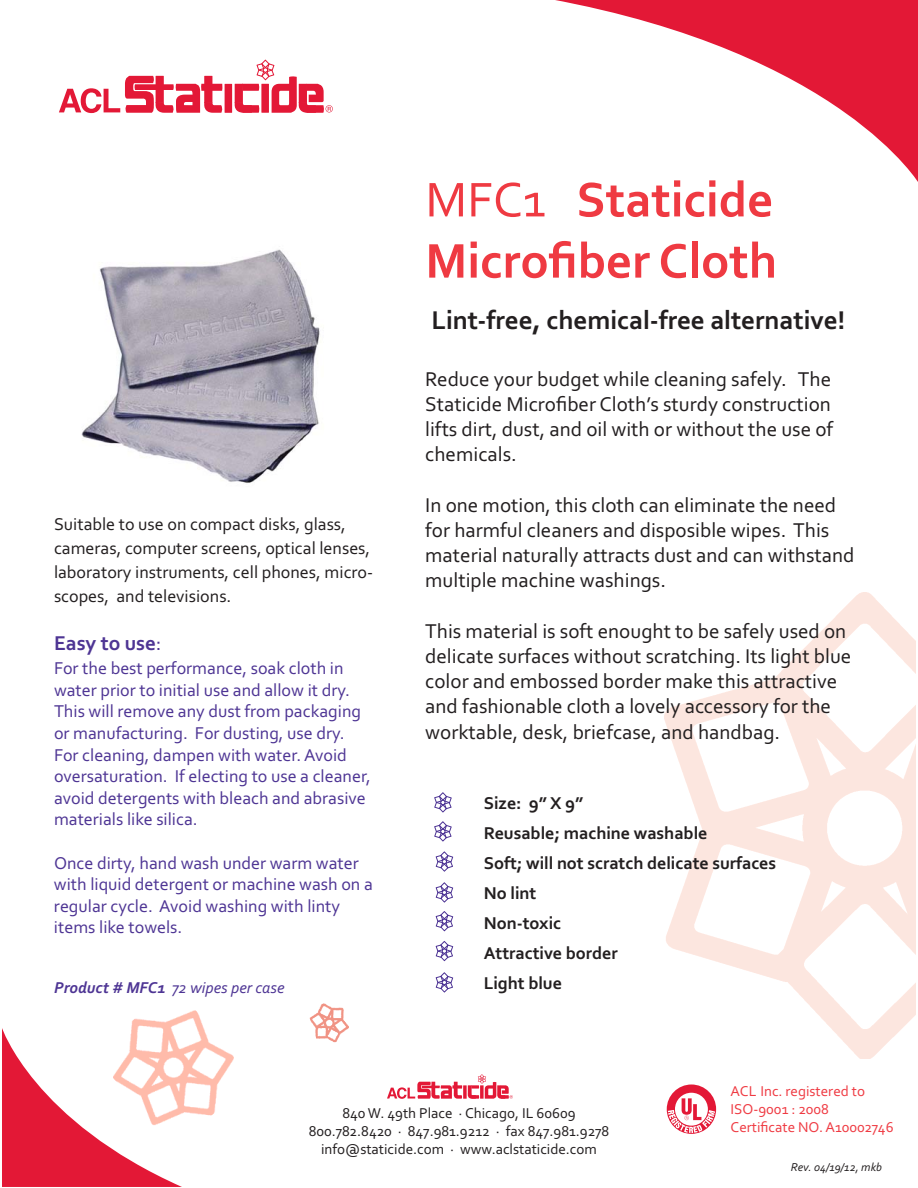
<style>
.page{position:relative;width:918px;height:1188px;background:#fff}
.page>*{position:absolute;margin:0;border:0;box-sizing:border-box;transform-origin:0 0}
.t1{font:700 51px/61.2px "Corbel";color:#ef3a42}
.t2{font:700 27px "Corbel";color:#231f20}
.t3{font:21px/25.2px "Corbel";color:#231f20}
.t4{font:700 21px "Corbel";color:#4e3594}
.t5{font:18px/21.6px "Corbel";color:#4e3594}
.t6{font:18px/24px "Corbel";color:#231f20}
.t7{font:700 18px/30px "Corbel";color:#231f20}
.t8{font:italic 16.5px "Corbel";color:#4e3594}
.t9{font:15px/18px "Corbel";color:#231f20;text-align:center}
.t10{font:15px/18px "Corbel";color:#ef3a42}
.t11{font:italic 12px "Corbel";color:#231f20}
.s1{font-weight:400}
.s2{font-weight:700}
</style>
<div class="page">
<svg style="left:2px;top:1028px;width:180px;height:159px"></svg>
<svg style="left:555px;top:0;width:363px;height:182px"></svg>
<img style="left:665px;top:593px;width:251px;height:465px">
<img style="left:93px;top:1010px;width:141px;height:139px">
<img style="left:309px;top:1003px;width:40px;height:40px">
<div style="left:225px;top:84px;width:7px;height:29px;background:#e31836"></div>
<svg style="left:234px;top:60px;width:99px;height:53px"></svg>
<svg style="left:59px;top:76px;width:164px;height:37px"></svg>
<svg style="left:387px;top:1074px;width:126px;height:25px"></svg>
<svg style="left:667px;top:1084px;width:49px;height:50px"></svg>
<svg style="left:434px;top:792px;width:18px;height:21px"></svg>
<svg style="left:436px;top:851px;width:17px;height:21px"></svg>
<svg style="left:434px;top:821px;width:18px;height:21px"></svg>
<svg style="left:436px;top:882px;width:17px;height:21px"></svg>
<svg style="left:436px;top:911px;width:17px;height:20px"></svg>
<svg style="left:436px;top:941px;width:17px;height:20px"></svg>
<svg style="left:436px;top:972px;width:17px;height:21px"></svg>
<img style="left:81px;top:249px;width:239px;height:234px">
<p class="t6" style="left:54px;top:514px;width:321px">Suitable to use on compact disks, glass, cameras, computer screens, optical lenses, laboratory instruments, cell phones, micro&shy;scopes, and televisions.</p>
<p class="t4" style="left:54px;top:635px;width:109px">Easy to use<span class="s1">:</span></p>
<p class="t5" style="left:54px;top:659px;width:318px">For the best performance, soak cloth in water prior to initial use and allow it dry.<br>This will remove any dust from packaging or manufacturing. For dusting, use dry.<br>For cleaning, dampen with water. Avoid oversaturation. If electing to use a cleaner, avoid detergents with bleach and abrasive materials like silica.</p>
<p class="t5" style="left:54px;top:854px;width:320px">Once dirty, hand wash under warm water with liquid detergent or machine wash on a regular cycle. Avoid washing with linty items like towels.</p>
<p class="t8" style="left:54px;top:978px;width:232px"><span class="s2">Product # MFC1</span> 72 wipes per case</p>
<h1 class="t1" style="left:425px;top:174px;width:353px"><span class="s1">MFC1</span> Staticide<br>Microfiber Cloth</h1>
<p class="t2" style="left:432px;top:310px;width:415px">Lint-free, chemical-free alternative!</p>
<p class="t3" style="left:425px;top:368px;width:409px;text-align:justify">Reduce your budget while cleaning safely. The Staticide Microfiber Cloth’s sturdy construction lifts dirt, dust, and oil with or without the use of chemicals.</p>
<p class="t3" style="left:425px;top:494px;width:431px">In one motion, this cloth can eliminate the need for harmful cleaners and disposible wipes. This material naturally attracts dust and can withstand multiple machine washings.</p>
<p class="t3" style="left:425px;top:620px;width:428px">This material is soft enought to be safely used on delicate surfaces without scratching. Its light blue color and embossed border make this attractive and fashionable cloth a lovely accessory for the worktable, desk, briefcase, and handbag.</p>
<p class="t7" style="left:484px;top:790px;width:294px">Size: 9” X 9”<br>Reusable; machine washable<br>Soft; will not scratch delicate surfaces<br>No lint<br>Non-toxic<br>Attractive border<br>Light blue</p>
<p class="t9" style="left:309px;top:1106px;width:302px">840W. 49th Place · Chicago, IL 60609<br>800.782.8420 · 847.981.9212 · fax 847.981.9278 info@staticide.com · www.aclstaticide.com</p>
<p class="t10" style="left:731px;top:1084px;width:165px">ACL Inc. registered to<br>ISO-9001 : 2008<br>Certificate NO. A10002746</p>
<p class="t11" style="left:791px;top:1160px;width:93px">Rev. 04/19/12, mkb</p>
</div>
